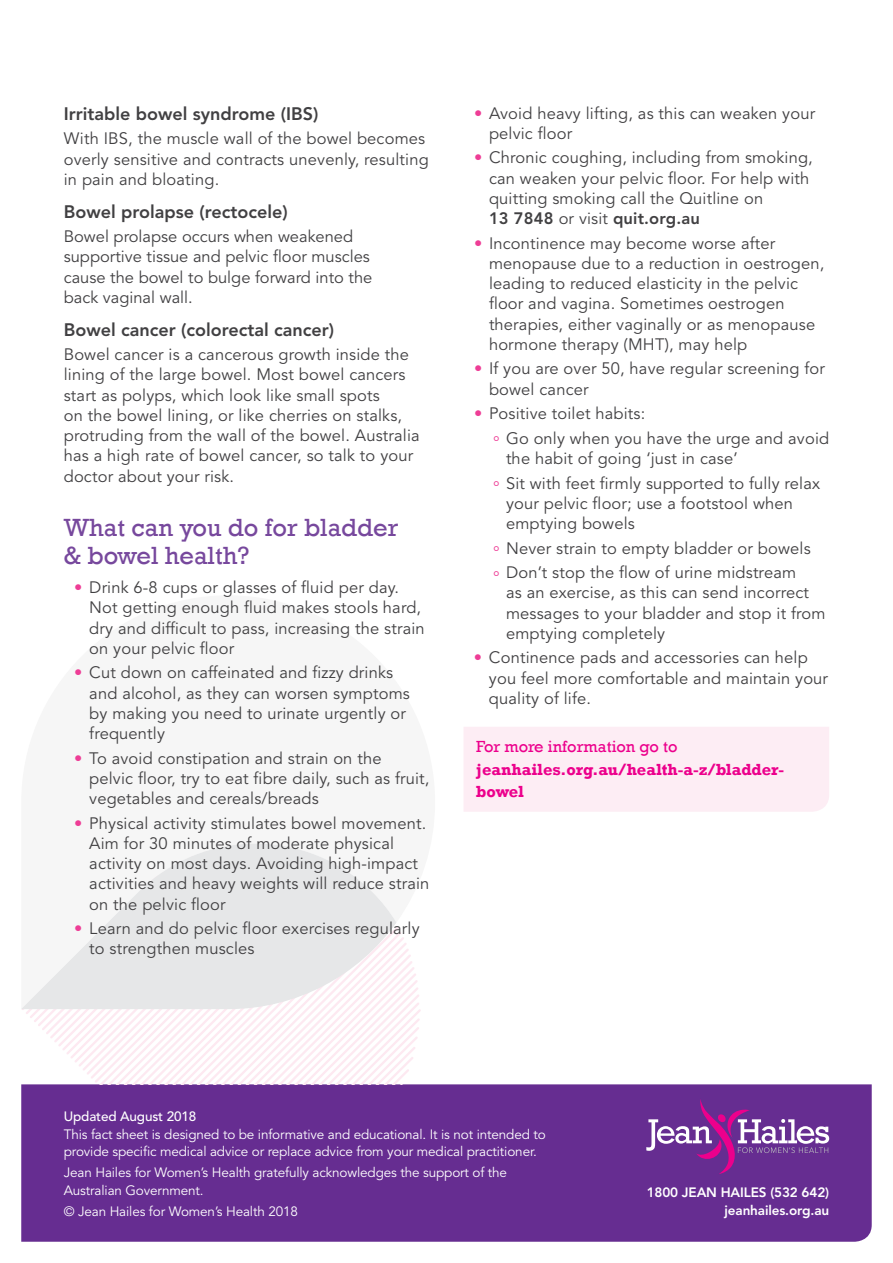
<style>
.page{position:relative;width:893px;height:1263px;background:#fff}
.page>*{position:absolute;margin:0;border:0;box-sizing:border-box;transform-origin:0 0}
.t1{font:25.5px/28.5px "Rockwell";color:#77489d}
.t2{font:800 18px "Avenir LT Std";color:#414042}
.t3{font:16.5px/20.2px "Avenir LT Std";letter-spacing:.01em;color:#414042}
.t4{font:700 16.5px/22.5px "Rockwell";color:#ec008c}
.t5{font:16.5px "Rockwell";color:#ec008c}
.t6{font:13.5px/17.2px "Avenir LT Std";letter-spacing:-.01em;color:#fff}
.t7{font:800 13.5px/18px "Avenir LT Std";letter-spacing:-.01em;color:#fff;text-align:right}
.t8{font:500 13.5px "Avenir LT Std";letter-spacing:-.01em;color:#fff}
.s1{color:#ee3d96}
.s2{font-weight:800}
</style>
<div class="page">
<div style="left:21px;top:1084px;width:851px;height:158px;background:#662d91"></div>
<svg style="left:646px;top:1099px;width:183px;height:75px"></svg>
<svg style="left:22px;top:1009px;width:399px;height:76px"></svg>
<svg style="left:21px;top:843px;width:375px;height:166px;fill:#e6e7e8"></svg>
<div style="left:464px;top:727px;width:365px;height:85px;background:#fdedf4"></div>
<p class="t2" style="left:64px;top:103px;width:256px">Irritable bowel syndrome (IBS)</p>
<p class="t3" style="left:64px;top:129px;width:366px">With IBS, the muscle wall of the bowel becomes overly sensitive and contracts unevenly, resulting in pain and bloating.</p>
<p class="t2" style="left:64px;top:201px;width:225px">Bowel prolapse (rectocele)</p>
<p class="t3" style="left:64px;top:227px;width:310px">Bowel prolapse occurs when weakened supportive tissue and pelvic floor muscles cause the bowel to bulge forward into the back vaginal wall.</p>
<p class="t2" style="left:64px;top:319px;width:272px">Bowel cancer (colorectal cancer)</p>
<p class="t3" style="left:64px;top:345px;width:357px">Bowel cancer is a cancerous growth inside the lining of the large bowel. Most bowel cancers start as polyps, which look like small spots<br>on the bowel lining, or like cherries on stalks, protruding from the wall of the bowel. Australia has a high rate of bowel cancer, so talk to your doctor about your risk.</p>
<h1 class="t1" style="left:64px;top:513px;width:336px">What can you do for bladder &amp; bowel health?</h1>
<p class="t3" style="left:89px;top:578px;width:337px;text-indent:-15px"><span class="s1">•</span> Drink 6-8 cups or glasses of fluid per day.<br>Not getting enough fluid makes stools hard, dry and difficult to pass, increasing the strain on your pelvic floor</p>
<p class="t3" style="left:89px;top:663px;width:322px;text-indent:-15px"><span class="s1">•</span> Cut down on caffeinated and fizzy drinks and alcohol, as they can worsen symptoms by making you need to urinate urgently or frequently</p>
<p class="t3" style="left:89px;top:748px;width:342px;text-indent:-15px"><span class="s1">•</span> To avoid constipation and strain on the pelvic floor, try to eat fibre daily, such as fruit, vegetables and cereals/breads</p>
<p class="t3" style="left:89px;top:813px;width:342px;text-indent:-15px"><span class="s1">•</span> Physical activity stimulates bowel movement.<br>Aim for 30 minutes of moderate physical activity on most days. Avoiding high-impact activities and heavy weights will reduce strain on the pelvic floor</p>
<p class="t3" style="left:89px;top:919px;width:332px;text-indent:-15px"><span class="s1">•</span> Learn and do pelvic floor exercises regularly to strengthen muscles</p>
<p class="t3" style="left:489px;top:103px;width:328px;text-indent:-15px"><span class="s1">•</span> Avoid heavy lifting, as this can weaken your pelvic floor</p>
<p class="t3" style="left:489px;top:148px;width:325px;text-indent:-15px"><span class="s1">•</span> Chronic coughing, including from smoking, can weaken your pelvic floor. For help with quitting smoking call the Quitline on<br><span class="s2">13 7848</span> or visit <span class="s2">quit.org.au</span></p>
<p class="t3" style="left:489px;top:233px;width:337px;text-indent:-15px"><span class="s1">•</span> Incontinence may become worse after menopause due to a reduction in oestrogen, leading to reduced elasticity in the pelvic floor and vagina. Sometimes oestrogen therapies, either vaginally or as menopause hormone therapy (MHT), may help</p>
<p class="t3" style="left:489px;top:359px;width:338px;text-indent:-15px"><span class="s1">•</span> If you are over 50, have regular screening for bowel cancer</p>
<p class="t3" style="left:493px;top:402px;width:337px;line-height:24.5px;text-indent:-19px"><span class="s1">•</span> Positive toilet habits:<br><span class="s1">°</span> Go only when you have the urge and avoid</p>
<p class="t3" style="left:493px;top:446px;width:328px;line-height:24.5px;text-indent:13px">the habit of going ‘just in case’<br><span class="s1">°</span> Sit with feet firmly supported to fully relax</p>
<p class="t3" style="left:506px;top:493px;width:288px">your pelvic floor; use a footstool when emptying bowels</p>
<p class="t3" style="left:493px;top:536px;width:319px;line-height:24.5px"><span class="s1">°</span> Never strain to empty bladder or bowels <span class="s1">°</span> Don’t stop the flow of urine midstream</p>
<p class="t3" style="left:506px;top:583px;width:321px">as an exercise, as this can send incorrect messages to your bladder and stop it from emptying completely</p>
<p class="t3" style="left:489px;top:648px;width:341px;text-indent:-15px"><span class="s1">•</span> Continence pads and accessories can help you feel more comfortable and maintain your quality of life.</p>
<p class="t5" style="left:476px;top:737px;width:203px">For more information go to</p>
<p class="t4" style="left:476px;top:758px;width:309px">jeanhailes.org.au/health-a-z/bladder&shy;bowel</p>
<p class="t8" style="left:64px;top:1109px;width:134px">Updated August 2018</p>
<p class="t6" style="left:64px;top:1126px;width:484px">This fact sheet is designed to be informative and educational. It is not intended to provide specific medical advice or replace advice from your medical practitioner.</p>
<p class="t6" style="left:64px;top:1164px;width:445px">Jean Hailes for Women’s Health gratefully acknowledges the support of the<br>Australian Government.</p>
<p class="t6" style="left:64px;top:1203px;width:236px">© Jean Hailes for Women’s Health 2018</p>
<p class="t7" style="left:647px;top:1183px;width:184px">1800 JEAN HAILES (532 642) jeanhailes.org.au</p>
</div>
